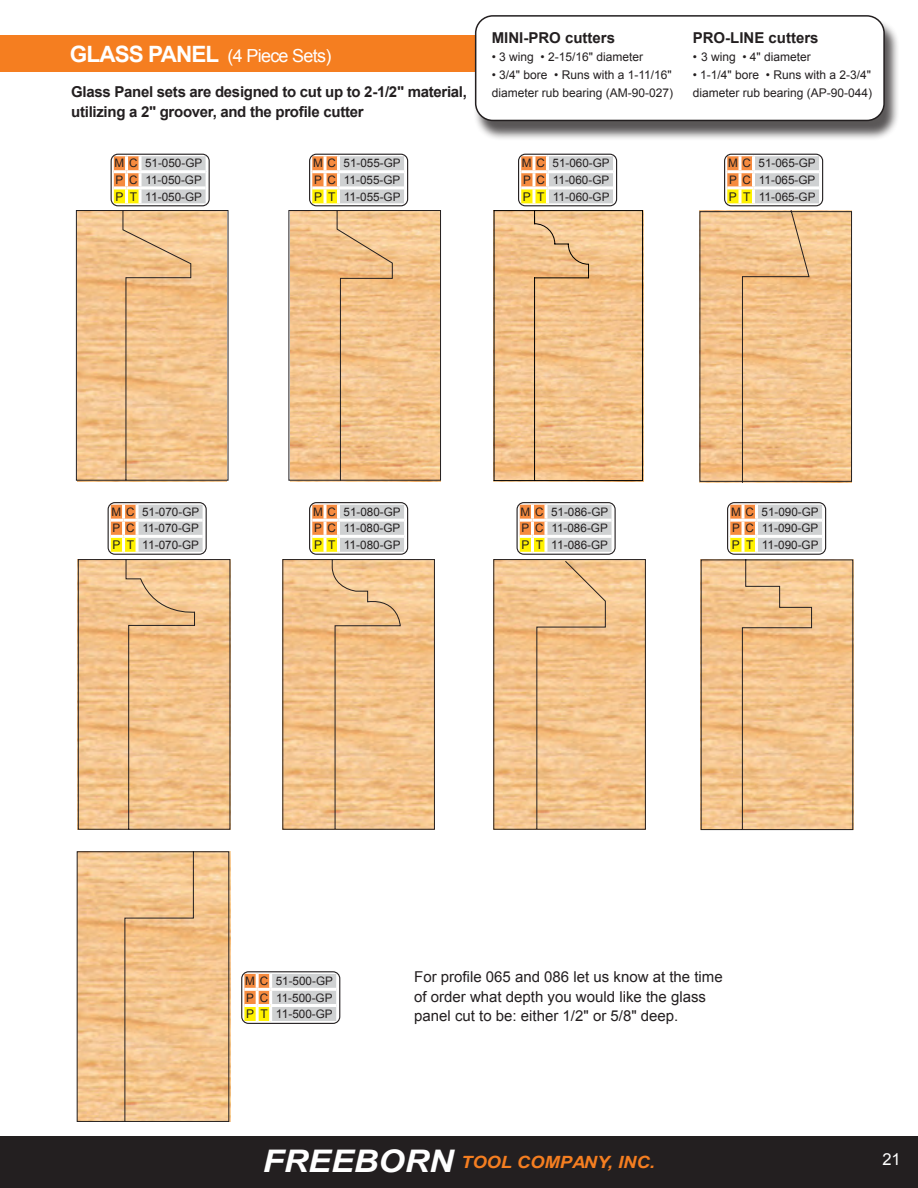
<style>
.page{position:relative;width:918px;height:1188px;background:#fff}
.page>*{position:absolute;margin:0;border:0;box-sizing:border-box;transform-origin:0 0}
.t1{font:18px "Arial";letter-spacing:-.04em;color:#fff}
.t2{font:italic 700 16.8px "Arial";color:#f57e20;scale:1.09 1}
.t3{font:16.5px "Arial";color:#fff}
.t4{font:15px/19.5px "Arial";color:#231f20}
.t5{font:700 15px/19.5px "Arial";letter-spacing:-.02em;color:#231f20}
.t6{font:700 15px "Arial";color:#231f20}
.t7{font:12px/18.1px "Arial";color:#231f20}
.t8{font:11.7px/16.6px "Arial";color:#231f20;text-align:justify}
.s1{font-weight:700;font-size:22.5px}
.s2{font-size:12px}
.s3{font-size:31.2px;color:#fff}
</style>
<div class="page">
<div style="left:0;top:1136px;width:918px;height:52px;background:#231f20"></div>
<div style="left:0;top:35px;width:878px;height:37px;background:#f57e20"></div>
<svg style="left:112px;top:155px;width:95px;height:50px"></svg>
<hr style="left:140px;top:203px;width:67px;height:2px;background:#fff">
<div style="left:111px;top:154px;width:99px;height:52px;border:1px solid #231f20;border-radius:7px"></div>
<svg style="left:109px;top:503px;width:95px;height:50px"></svg>
<hr style="left:137px;top:552px;width:67px;height:1px;background:#fff">
<div style="left:108px;top:502px;width:99px;height:53px;border:1px solid #231f20;border-radius:7px"></div>
<svg style="left:311px;top:155px;width:95px;height:50px"></svg>
<hr style="left:339px;top:203px;width:67px;height:2px;background:#fff">
<div style="left:309px;top:154px;width:99px;height:52px;border:1px solid #231f20;border-radius:7px"></div>
<svg style="left:311px;top:503px;width:95px;height:50px"></svg>
<hr style="left:339px;top:552px;width:67px;height:1px;background:#fff">
<div style="left:309px;top:502px;width:99px;height:53px;border:1px solid #231f20;border-radius:7px"></div>
<svg style="left:518px;top:503px;width:95px;height:50px"></svg>
<hr style="left:546px;top:552px;width:67px;height:1px;background:#fff">
<div style="left:517px;top:502px;width:99px;height:53px;border:1px solid #231f20;border-radius:7px"></div>
<svg style="left:243px;top:972px;width:95px;height:50px"></svg>
<hr style="left:271px;top:1021px;width:67px;height:1px;background:#fff">
<div style="left:241px;top:971px;width:99px;height:53px;border:1px solid #231f20;border-radius:7px"></div>
<svg style="left:493px;top:155px;width:150px;height:326px;background:#ecc494"></svg>
<svg style="left:76px;top:210px;width:365px;height:271px"></svg>
<svg style="left:699px;top:155px;width:153px;height:328px;background:#edc595"></svg>
<svg style="left:78px;top:559px;width:153px;height:271px;background:#edbf88"></svg>
<svg style="left:282px;top:559px;width:153px;height:271px;background:#edbe88"></svg>
<svg style="left:493px;top:559px;width:153px;height:271px;background:#edbe88"></svg>
<svg style="left:700px;top:503px;width:154px;height:328px;background:#ecc495"></svg>
<svg style="left:76px;top:851px;width:154px;height:271px;background:#edbf89"></svg>
<div style="left:473px;top:19px;width:426px;height:122px;background:#231f20;opacity:.75"></div>
<div style="left:476px;top:16px;width:408px;height:104px;background:#fff;border-radius:17px"></div>
<div style="left:475px;top:15px;width:410px;height:106px;border:2px solid #231f20;border-radius:17px"></div>
<h1 class="t1" style="left:70px;top:43px;width:263px"><span class="s1">GLASS PANEL</span> (4 Piece Sets)</h1>
<p class="t5" style="left:71px;top:83px;width:397px">Glass Panel sets are designed to cut up to 2-1/2" material, utilizing a 2" groover, and the profile cutter</p>
<p class="t8" style="left:115px;top:155px;width:89px">M C 51-050-GP P C 11-050-GP <span class="s2">P T 11-</span>050-GP</p>
<p class="t8" style="left:313px;top:155px;width:89px">M C 51-055-GP P C 11-055-GP <span class="s2">P T 11-</span>055-GP</p>
<p class="t6" style="left:492px;top:28px;width:125px">MINI-PRO cutters</p>
<p class="t7" style="left:492px;top:48px;width:153px">• 3 wing • 2-15/16" diameter</p>
<p class="t7" style="left:492px;top:66px;width:183px">• 3/4" bore • Runs with a 1-11/16" diameter rub bearing (AM-90-027)</p>
<p class="t6" style="left:693px;top:28px;width:127px">PRO-LINE cutters</p>
<p class="t7" style="left:693px;top:48px;width:120px">• 3 wing • 4" diameter</p>
<p class="t7" style="left:693px;top:66px;width:181px">• 1-1/4" bore • Runs with a 2-3/4" diameter rub bearing (AP-90-044)</p>
<p class="t8" style="left:522px;top:155px;width:89px">M C 51-060-GP P C 11-060-GP <span class="s2">P T 11-</span>060-GP</p>
<p class="t8" style="left:728px;top:155px;width:89px">M C 51-065-GP P C 11-065-GP <span class="s2">P T 11-</span>065-GP</p>
<p class="t8" style="left:112px;top:504px;width:89px">M C 51-070-GP P C 11-070-GP <span class="s2">P T 11-</span>070-GP</p>
<p class="t8" style="left:313px;top:504px;width:89px">M C 51-080-GP P C 11-080-GP <span class="s2">P T 11-</span>080-GP</p>
<p class="t8" style="left:520px;top:504px;width:89px">M C 51-086-GP P C 11-086-GP <span class="s2">P T 11-</span>086-GP</p>
<p class="t8" style="left:731px;top:504px;width:89px">M C 51-090-GP P C 11-090-GP <span class="s2">P T 11-</span>090-GP</p>
<p class="t8" style="left:245px;top:973px;width:89px">M C 51-500-GP P C 11-500-GP <span class="s2">P T 11-</span>500-GP</p>
<p class="t4" style="left:414px;top:967px;width:310px">For profile 065 and 086 let us know at the time of order what depth you would like the glass panel cut to be: either 1/2" or 5/8" deep.</p>
<h2 class="t2" style="left:263px;top:1151px;width:361px"><span class="s3">FREEBORN</span> TOOL COMPANY, INC.</h2>
<h3 class="t3" style="left:882px;top:1149px;width:20px">21</h3>
</div>
